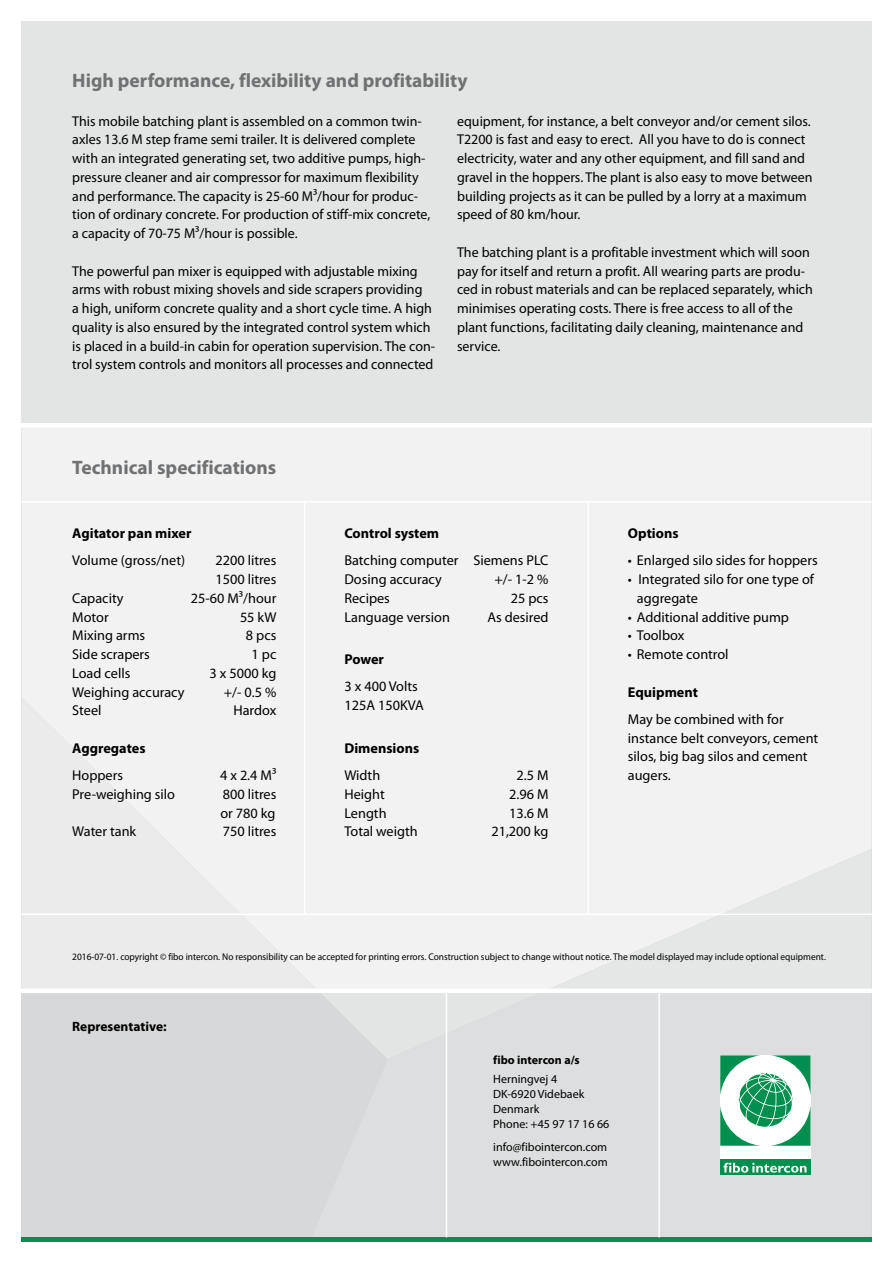
<style>
.page{position:relative;width:893px;height:1263px;background:#fff}
.page>*{position:absolute;margin:0;border:0;box-sizing:border-box;transform-origin:0 0}
.t1{font:700 19.5px "Myriad Pro";color:#707172}
.t2{font:14.25px/18.8px "Myriad Pro";color:#000}
.t3{font:700 14.25px "Myriad Pro";color:#000}
.t4{font:700 13.5px "Myriad Pro";color:#000}
.t5{font:12px/15px "Myriad Pro";color:#000}
.t6{font:700 12px "Myriad Pro";color:#000}
.t7{font:9.75px "Myriad Pro";color:#000;scale:.96 1}
</style>
<div class="page">
<div style="left:21px;top:427px;width:851px;height:561px;background:#f2f2f3"></div>
<svg style="left:545px;top:849px;width:327px;height:139px;fill:#f2f2f3"></svg>
<div style="left:21px;top:993px;width:288px;height:244px;background:#d7d8d9"></div>
<div style="left:309px;top:993px;width:563px;height:244px;background:#dddedf"></div>
<div style="left:21px;top:21px;width:851px;height:404px;background:#e3e4e4"></div>
<div style="left:21px;top:1237px;width:851px;height:5px;background:#008f4f"></div>
<hr style="left:0;top:423px;width:893px;height:4px;background:#fff">
<hr style="left:0;top:501px;width:893px;height:1px;background:#fff">
<hr style="left:0;top:913px;width:893px;height:2px;background:#fff">
<hr style="left:304px;top:502px;width:1px;height:412px;background:#fff">
<hr style="left:587px;top:502px;width:2px;height:412px;background:#fff">
<hr style="left:446px;top:991px;width:1px;height:246px;background:#fff">
<hr style="left:658px;top:991px;width:2px;height:246px;background:#fff">
<div style="left:720px;top:1055px;width:91px;height:120px;background:#fff"></div>
<div style="left:720px;top:1159px;width:91px;height:16px;background:#008f4f"></div>
<svg style="left:723px;top:1163px;width:83px;height:10px"></svg>
<svg style="left:720px;top:1055px;width:91px;height:91px"></svg>
<h1 class="t1" style="left:72px;top:68px;width:397px">High performance, flexibility and profitability</h1>
<p class="t2" style="left:72px;top:111px;width:359px">This mobile batching plant is assembled on a common twin&shy;axles 13.6 M step frame semi trailer. It is delivered complete with an integrated generating set, two additive pumps, high&shy;pressure cleaner and air compressor for maximum flexibility and performance. The capacity is 25-60 M³/hour for produc&shy;tion of ordinary concrete. For production of stiff-mix concrete, a capacity of 70-75 M³/hour is possible.</p>
<p class="t2" style="left:72px;top:261px;width:364px">The powerful pan mixer is equipped with adjustable mixing arms with robust mixing shovels and side scrapers providing<br>a high, uniform concrete quality and a short cycle time. A high quality is also ensured by the integrated control system which is placed in a build-in cabin for operation supervision. The con&shy;trol system controls and monitors all processes and connected</p>
<p class="t2" style="left:457px;top:111px;width:357px">equipment, for instance, a belt conveyor and/or cement silos.<br>T2200 is fast and easy to erect. All you have to do is connect electricity, water and any other equipment, and fill sand and gravel in the hoppers. The plant is also easy to move between building projects as it can be pulled by a lorry at a maximum speed of 80 km/hour.</p>
<p class="t2" style="left:457px;top:242px;width:357px">The batching plant is a profitable investment which will soon pay for itself and return a profit. All wearing parts are produ&shy;ced in robust materials and can be replaced separately, which minimises operating costs. There is free access to all of the plant functions, facilitating daily cleaning, maintenance and service.</p>
<h1 class="t1" style="left:72px;top:455px;width:206px">Technical specifications</h1>
<p class="t3" style="left:72px;top:524px;width:121px">Agitator pan mixer</p>
<p class="t2" style="left:72px;top:551px;width:114px">Volume (gross/net)</p>
<p class="t2" style="left:215px;top:551px;width:62px">2200 litres<br>1500 litres</p>
<p class="t2" style="left:72px;top:588px;width:53px">Capacity</p>
<p class="t2" style="left:191px;top:588px;width:87px">25-60 M³/hour</p>
<p class="t2" style="left:72px;top:607px;width:38px">Motor</p>
<p class="t2" style="left:240px;top:607px;width:38px">55 kW</p>
<p class="t2" style="left:72px;top:626px;width:74px">Mixing arms</p>
<p class="t2" style="left:246px;top:626px;width:32px">8 pcs</p>
<p class="t2" style="left:72px;top:645px;width:79px">Side scrapers</p>
<p class="t2" style="left:252px;top:645px;width:26px">1 pc</p>
<p class="t2" style="left:72px;top:663px;width:60px">Load cells</p>
<p class="t2" style="left:210px;top:663px;width:68px">3 x 5000 kg</p>
<p class="t2" style="left:72px;top:682px;width:114px">Weighing accuracy</p>
<p class="t2" style="left:224px;top:682px;width:54px">+/- 0.5 %</p>
<p class="t2" style="left:72px;top:701px;width:31px">Steel</p>
<p class="t2" style="left:233px;top:701px;width:44px">Hardox</p>
<p class="t3" style="left:72px;top:739px;width:75px">Aggregates</p>
<p class="t2" style="left:72px;top:766px;width:52px">Hoppers</p>
<p class="t2" style="left:220px;top:766px;width:58px">4 x 2.4 M³</p>
<p class="t2" style="left:72px;top:784px;width:104px">Pre-weighing silo</p>
<p class="t2" style="left:220px;top:784px;width:58px">800 litres or 780 kg</p>
<p class="t2" style="left:72px;top:822px;width:66px">Water tank</p>
<p class="t2" style="left:223px;top:822px;width:55px">750 litres</p>
<p class="t3" style="left:344px;top:524px;width:96px">Control system</p>
<p class="t2" style="left:344px;top:551px;width:206px">Batching computer Siemens PLC<br>Dosing accuracy</p>
<p class="t2" style="left:494px;top:570px;width:56px">+/- 1-2 %</p>
<p class="t2" style="left:344px;top:588px;width:47px">Recipes</p>
<p class="t2" style="left:511px;top:588px;width:39px">25 pcs</p>
<p class="t2" style="left:344px;top:607px;width:107px">Language version</p>
<p class="t2" style="left:487px;top:607px;width:63px">As desired</p>
<p class="t3" style="left:344px;top:650px;width:41px">Power</p>
<p class="t2" style="left:344px;top:677px;width:81px">3 x 400 Volts<br>125A 150KVA</p>
<p class="t3" style="left:344px;top:739px;width:76px">Dimensions</p>
<p class="t2" style="left:344px;top:766px;width:37px">Width</p>
<p class="t2" style="left:516px;top:766px;width:34px">2.5 M</p>
<p class="t2" style="left:344px;top:784px;width:42px">Height</p>
<p class="t2" style="left:509px;top:784px;width:41px">2.96 M</p>
<p class="t2" style="left:344px;top:803px;width:44px">Length</p>
<p class="t2" style="left:509px;top:803px;width:41px">13.6 M</p>
<p class="t2" style="left:344px;top:822px;width:75px">Total weigth</p>
<p class="t2" style="left:491px;top:822px;width:59px">21,200 kg</p>
<p class="t3" style="left:628px;top:524px;width:52px">Options</p>
<p class="t2" style="left:628px;top:551px;width:191px">• Enlarged silo sides for hoppers</p>
<p class="t2" style="left:637px;top:570px;width:179px;text-indent:-9px">• Integrated silo for one type of aggregate</p>
<p class="t2" style="left:628px;top:607px;width:163px">• Additional additive pump</p>
<p class="t2" style="left:628px;top:626px;width:58px">• Toolbox</p>
<p class="t2" style="left:628px;top:645px;width:102px">• Remote control</p>
<p class="t3" style="left:628px;top:682px;width:72px">Equipment</p>
<p class="t2" style="left:628px;top:709px;width:192px">May be combined with for instance belt conveyors, cement silos, big bag silos and cement augers.</p>
<p class="t7" style="left:72px;top:950px;width:786px">2016-07-01. copyright © fibo intercon. No responsibility can be accepted for printing errors. Construction subject to change without notice. The model displayed may include optional equipment.</p>
<p class="t4" style="left:72px;top:1017px;width:96px">Representative:</p>
<p class="t6" style="left:493px;top:1052px;width:88px">fibo intercon a/s</p>
<p class="t5" style="left:493px;top:1071px;width:118px">Herningvej 4<br>DK-6920 Videbaek<br>Denmark<br>Phone: +45 97 17 16 66</p>
<p class="t5" style="left:493px;top:1139px;width:116px">info@fibointercon.com www.fibointercon.com</p>
</div>
